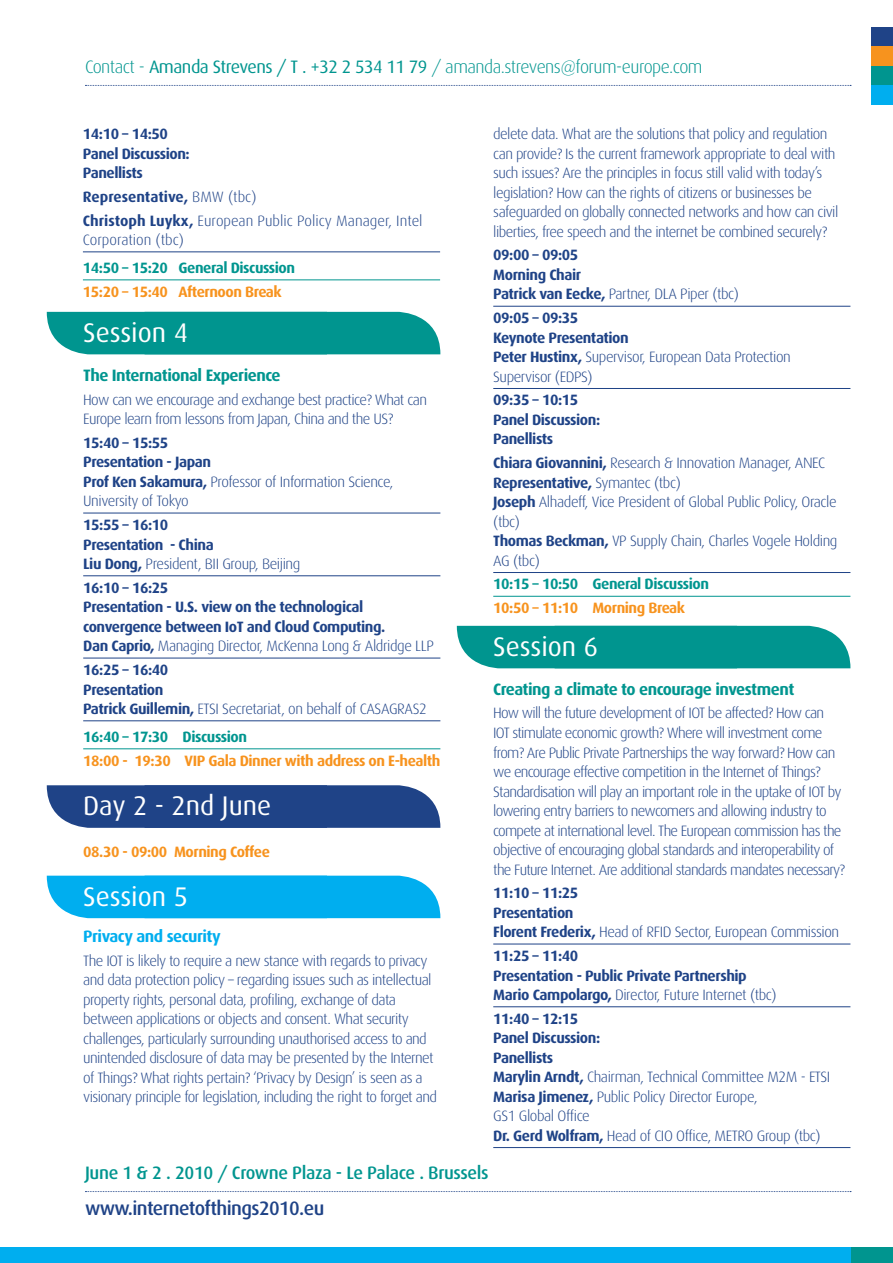
<style>
.page{position:relative;width:893px;height:1263px;background:#fff}
.page>*{position:absolute;margin:0;border:0;box-sizing:border-box;transform-origin:0 0}
.t1{font:27px "Dax";color:#fff}
.t2{font:500 19.5px "Dax";letter-spacing:-.03em;color:#1f4387}
.t3{font:300 18px "Dax";letter-spacing:-.03em;color:#00958f}
.t4{font:500 18px "Dax";letter-spacing:-.02em;color:#00958f}
.t5{font:700 16.5px "Dax";letter-spacing:-.03em;color:#00958f}
.t6{font:700 16.5px "Dax";letter-spacing:-.03em;color:#00aeef}
.t7{font:300 15px/19.5px "Dax";letter-spacing:-.04em;color:#1f4387}
.t8{font:700 15px/19.5px "Dax";letter-spacing:-.03em;color:#1f4387}
.t9{font:700 15px "Dax";letter-spacing:-.03em;color:#f7931e}
.t10{font:300 15px/23.7px "Dax";color:#1f4387}
.t11{font:700 15px "Dax";letter-spacing:-.03em;color:#00958f}
.s1{font-weight:400}
.s2{font-weight:700}
.s3{font-weight:300}
</style>
<div class="page">
<div style="left:872px;top:27px;width:21px;height:20px;background:#1f4387"></div>
<div style="left:872px;top:47px;width:21px;height:19px;background:#f7931e"></div>
<div style="left:872px;top:66px;width:21px;height:20px;background:#00958f"></div>
<div style="left:872px;top:86px;width:21px;height:19px;background:#00aeef"></div>
<div style="left:850px;top:1247px;width:43px;height:16px;background:#00958f"></div>
<div style="left:0;top:1247px;width:850px;height:16px;background:#00aeef"></div>
<hr style="left:83px;top:251px;width:357px;height:1px;background:#1f4387">
<hr style="left:83px;top:279px;width:357px;height:1px;background:#00958f">
<svg style="left:85px;top:85px;width:766px;height:1px"></svg>
<svg style="left:85px;top:1191px;width:766px;height:1px"></svg>
<div style="left:47px;top:312px;width:393px;height:42px;background:#00958f"></div>
<div style="left:457px;top:626px;width:393px;height:42px;background:#00958f"></div>
<hr style="left:83px;top:513px;width:357px;height:1px;background:#1f4387">
<hr style="left:83px;top:575px;width:357px;height:1px;background:#1f4387">
<hr style="left:83px;top:658px;width:357px;height:1px;background:#1f4387">
<hr style="left:83px;top:720px;width:357px;height:1px;background:#1f4387">
<hr style="left:83px;top:748px;width:357px;height:1px;background:#00958f">
<hr style="left:493px;top:944px;width:357px;height:1px;background:#1f4387">
<hr style="left:493px;top:1006px;width:357px;height:1px;background:#1f4387">
<hr style="left:493px;top:1147px;width:357px;height:1px;background:#1f4387">
<svg style="left:47px;top:785px;width:393px;height:43px;background:#294c8c"></svg>
<div style="left:47px;top:876px;width:393px;height:42px;background:#00aeef"></div>
<hr style="left:493px;top:306px;width:357px;height:1px;background:#1f4387">
<hr style="left:493px;top:388px;width:357px;height:1px;background:#1f4387">
<hr style="left:493px;top:572px;width:357px;height:1px;background:#1f4387">
<hr style="left:493px;top:596px;width:357px;height:1px;background:#00958f">
<p class="t3" style="left:85px;top:56px;width:619px">Contact - <span class="s1">Amanda Strevens / T . +32 2 534 11 79</span> / amanda.strevens@forum-europe.com</p>
<p class="t8" style="left:83px;top:124px;width:108px">14:10 – 14:50<br>Panel Discussion:<br>Panellists</p>
<p class="t10" style="left:83px;top:185px;width:341px"><span class="s2">Representative,</span> BMW (tbc)<br><span class="s2">Christoph Luykx,</span> European Public Policy Manager, Intel</p>
<p class="t10" style="left:83px;top:228px;width:103px">Corporation (tbc)</p>
<p class="t11" style="left:83px;top:259px;width:214px">14:50 – 15:20 General Discussion</p>
<p class="t9" style="left:83px;top:283px;width:200px">15:20 – 15:40 Afternoon Break</p>
<h1 class="t1" style="left:83px;top:318px;width:106px">Session 4</h1>
<p class="t5" style="left:83px;top:366px;width:199px">The International Experience</p>
<p class="t7" style="left:83px;top:390px;width:345px">How can we encourage and exchange best practice? What can<br>Europe learn from lessons from Japan, China and the US?</p>
<p class="t7" style="left:83px;top:433px;width:312px"><span class="s2">15:40 – 15:55<br>Presentation - Japan<br>Prof Ken Sakamura,</span> Professor of Information Science,<br>University of Tokyo</p>
<p class="t8" style="left:83px;top:515px;width:219px">15:55 – 16:10<br>Presentation - China<br>Liu Dong, <span class="s3">President, BII Group, Beijing</span></p>
<p class="t8" style="left:83px;top:578px;width:352px">16:10 – 16:25<br>Presentation - U.S. view on the technological convergence between IoT and Cloud Computing.<br>Dan Caprio, <span class="s3">Managing Director, McKenna Long &amp; Aldridge LLP</span></p>
<p class="t8" style="left:83px;top:660px;width:345px">16:25 – 16:40<br>Presentation<br>Patrick Guillemin, <span class="s3">ETSI Secretariat, on behalf of CASAGRAS2</span></p>
<p class="t11" style="left:83px;top:728px;width:165px">16:40 – 17:30 Discussion</p>
<p class="t9" style="left:83px;top:752px;width:359px">18:00 - 19:30 VIP Gala Dinner with address on E-health</p>
<h1 class="t1" style="left:83px;top:791px;width:190px">Day 2 - 2nd June</h1>
<p class="t9" style="left:83px;top:843px;width:188px">08.30 - 09:00 Morning Coffee</p>
<h1 class="t1" style="left:83px;top:881px;width:106px">Session 5</h1>
<p class="t6" style="left:83px;top:927px;width:139px">Privacy and security</p>
<p class="t7" style="left:83px;top:951px;width:355px">The IOT is likely to require a new stance with regards to privacy and data protection policy – regarding issues such as intellectual property rights, personal data, profiling, exchange of data between applications or objects and consent. What security challenges, particularly surrounding unauthorised access to and unintended disclosure of data may be presented by the Internet of Things? What rights pertain? ‘Privacy by Design’ is seen as a visionary principle for legislation, including the right to forget and</p>
<p class="t7" style="left:493px;top:124px;width:347px">delete data. What are the solutions that policy and regulation can provide? Is the current framework appropriate to deal with such issues? Are the principles in focus still valid with today’s legislation? How can the rights of citizens or businesses be safeguarded on globally connected networks and how can civil liberties, free speech and the internet be combined securely?</p>
<p class="t8" style="left:493px;top:246px;width:247px">09:00 – 09:05<br>Morning Chair<br>Patrick van Eecke, <span class="s3">Partner, DLA Piper (tbc)</span></p>
<p class="t7" style="left:493px;top:308px;width:299px"><span class="s2">09:05 – 09:35<br>Keynote Presentation<br>Peter Hustinx,</span> Supervisor, European Data Protection<br>Supervisor (EDPS)</p>
<p class="t8" style="left:493px;top:391px;width:108px">09:35 – 10:15<br>Panel Discussion:<br>Panellists</p>
<p class="t7" style="left:493px;top:453px;width:346px"><span class="s2">Chiara Giovannini,</span> Research &amp; Innovation Manager, ANEC <span class="s2">Representative,</span> Symantec (tbc)<br><span class="s2">Joseph</span> Alhadeff, Vice President of Global Public Policy, Oracle (tbc)<br><span class="s2">Thomas Beckman,</span> VP Supply Chain, Charles Vogele Holding AG (tbc)</p>
<p class="t11" style="left:493px;top:576px;width:217px">10:15 – 10:50 General Discussion</p>
<p class="t9" style="left:493px;top:600px;width:193px">10:50 – 11:10 Morning Break</p>
<h1 class="t1" style="left:493px;top:632px;width:106px">Session 6</h1>
<p class="t5" style="left:493px;top:680px;width:303px">Creating a climate to encourage investment</p>
<p class="t7" style="left:493px;top:704px;width:353px">How will the future development of IOT be affected? How can<br>IOT stimulate economic growth? Where will investment come from? Are Public Private Partnerships the way forward? How can we encourage effective competition in the Internet of Things?<br>Standardisation will play an important role in the uptake of IOT by lowering entry barriers to newcomers and allowing industry to compete at international level. The European commission has the objective of encouraging global standards and interoperability of the Future Internet. Are additional standards mandates necessary?</p>
<p class="t8" style="left:493px;top:883px;width:347px">11:10 – 11:25<br>Presentation<br>Florent Frederix, <span class="s3">Head of RFID Sector, European Commission</span></p>
<p class="t8" style="left:493px;top:946px;width:285px">11:25 – 11:40<br>Presentation - Public Private Partnership<br>Mario Campolargo, <span class="s3">Director, Future Internet (tbc)</span></p>
<p class="t7" style="left:493px;top:1009px;width:339px"><span class="s2">11:40 – 12:15<br>Panel Discussion:<br>Panellists<br>Marylin Arndt,</span> Chairman, Technical Committee M2M - ETSI<br><span class="s2">Marisa Jimenez,</span> Public Policy Director Europe,<br>GS1 Global Office<br><span class="s2">Dr. Gerd Wolfram,</span> Head of CIO Office, METRO Group (tbc)</p>
<p class="t4" style="left:85px;top:1162px;width:405px">June 1 &amp; 2 . 2010 / Crowne Plaza - Le Palace . Brussels</p>
<h2 class="t2" style="left:85px;top:1197px;width:241px">www.internetofthings2010.eu</h2>
</div>
